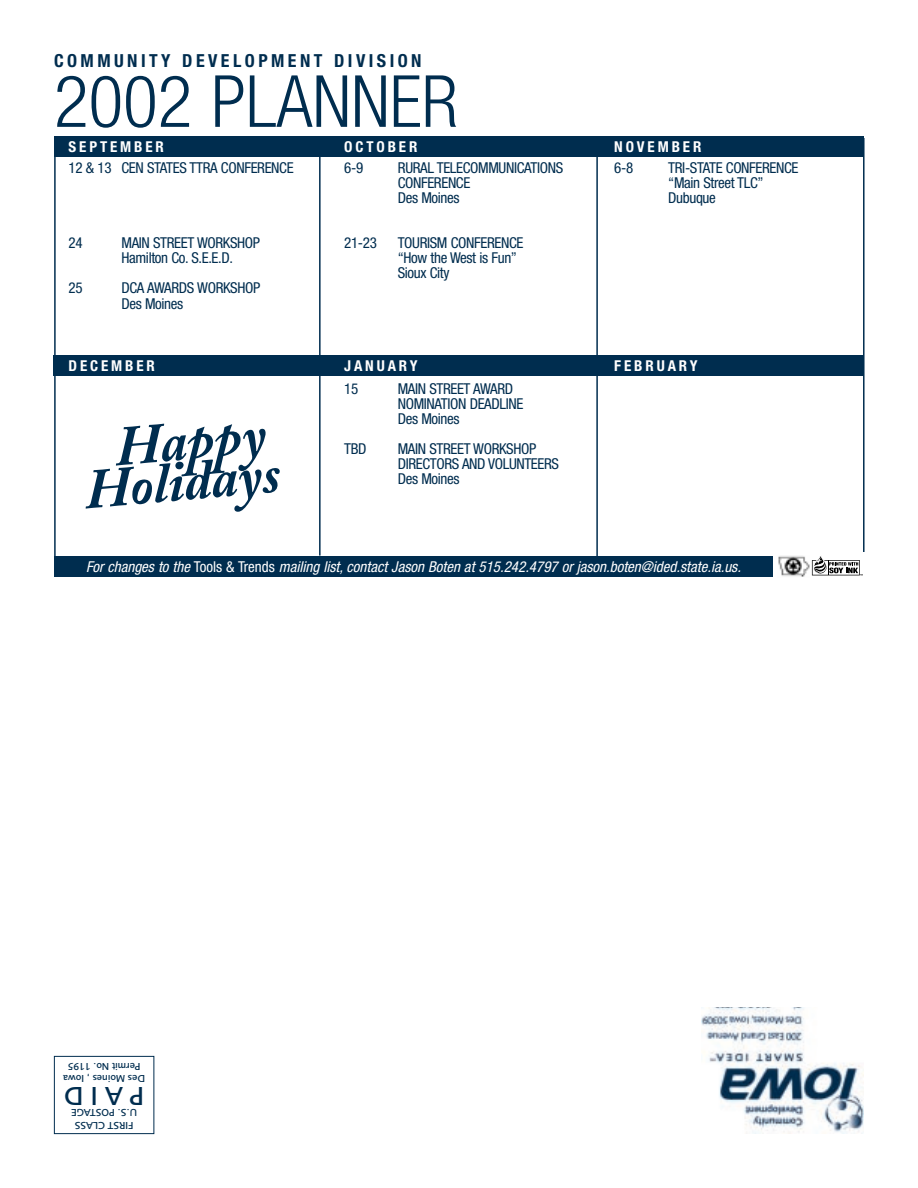
<style>
.page{position:relative;width:918px;height:1188px;background:#fff}
.page>*{position:absolute;margin:0;border:0;box-sizing:border-box;transform-origin:0 0}
.t1{font:300 condensed 72px "Helvetica Neue";color:#002d4f}
.t2{font:italic 700 55.65px "Adobe Caslon";color:#002d4f}
.t3{font:500 27px "Foundry Sans";color:#002d4f}
.t4{font:700 condensed 18px "Helvetica Neue";letter-spacing:.19em;color:#002d4f}
.t5{font:condensed 15px/15px "Helvetica Neue";letter-spacing:-.025em;color:#002d4f}
.t6{font:italic condensed 15px "Helvetica Neue";color:#fff}
.t7{font:700 condensed 15px "Helvetica Neue";letter-spacing:.19em;color:#fff}
.t8{font:500 10.5px/12.6px "Foundry Sans";color:#002d4f;text-align:center}
.s1{font-style:normal}
</style>
<div class="page">
<div style="left:54px;top:356px;width:810px;height:20px;background:#002d4f"></div>
<div style="left:54px;top:136px;width:810px;height:21px;background:#002d4f"></div>
<div style="left:54px;top:1056px;width:100px;height:78px;border:1px solid #002d4f"></div>
<img style="left:701px;top:1007px;width:163px;height:127px">
<img style="left:778px;top:556px;width:31px;height:21px">
<svg style="left:812px;top:556px;width:51px;height:19px"></svg>
<div style="left:54px;top:557px;width:719px;height:20px;background:#002d4f"></div>
<hr style="left:54px;top:153px;width:2px;height:407px;background:#002d4f">
<hr style="left:863px;top:138px;width:2px;height:414px;background:#002d4f">
<hr style="left:319px;top:142px;width:2px;height:414px;background:#002d4f">
<hr style="left:596px;top:143px;width:2px;height:414px;background:#002d4f">
<p class="t4" style="left:54px;top:54px;width:369px">COMMUNITY DEVELOPMENT DIVISION</p>
<h1 class="t1" style="left:54px;top:75px;width:405px">2002 PLANNER</h1>
<p class="t7" style="left:69px;top:142px;width:97px">SEPTEMBER</p>
<p class="t7" style="left:344px;top:142px;width:75px">OCTOBER</p>
<p class="t7" style="left:614px;top:142px;width:89px">NOVEMBER</p>
<p class="t5" style="left:69px;top:161px;width:226px">12 &amp; 13 CEN STATES TTRA CONFERENCE</p>
<p class="t5" style="left:344px;top:161px;width:20px">6-9</p>
<p class="t5" style="left:398px;top:161px;width:167px">RURAL TELECOMMUNICATIONS</p>
<p class="t5" style="left:614px;top:161px;width:20px">6-8</p>
<p class="t5" style="left:668px;top:161px;width:132px">TRI-STATE CONFERENCE</p>
<p class="t5" style="left:398px;top:176px;width:74px">CONFERENCE</p>
<p class="t5" style="left:668px;top:176px;width:97px">“Main Street TLC”</p>
<p class="t5" style="left:398px;top:191px;width:63px">Des Moines</p>
<p class="t5" style="left:668px;top:191px;width:49px">Dubuque</p>
<p class="t5" style="left:69px;top:236px;width:16px">24</p>
<p class="t5" style="left:122px;top:236px;width:140px">MAIN STREET WORKSHOP</p>
<p class="t5" style="left:344px;top:236px;width:34px">21-23</p>
<p class="t5" style="left:398px;top:236px;width:127px">TOURISM CONFERENCE</p>
<p class="t5" style="left:122px;top:251px;width:113px">Hamilton Co. S.E.E.D.</p>
<p class="t5" style="left:398px;top:251px;width:121px">“How the West is Fun”<br>Sioux City</p>
<p class="t5" style="left:69px;top:281px;width:16px">25</p>
<p class="t5" style="left:122px;top:281px;width:140px;line-height:16.5px">DCA AWARDS WORKSHOP<br>Des Moines</p>
<p class="t7" style="left:69px;top:360px;width:88px">DECEMBER</p>
<p class="t7" style="left:344px;top:360px;width:75px">JANUARY</p>
<p class="t7" style="left:614px;top:360px;width:85px">FEBRUARY</p>
<p class="t5" style="left:344px;top:383px;width:16px">15</p>
<p class="t5" style="left:398px;top:383px;width:127px">MAIN STREET AWARD<br>NOMINATION DEADLINE<br>Des Moines</p>
<p class="t5" style="left:344px;top:443px;width:24px">TBD</p>
<p class="t5" style="left:398px;top:443px;width:163px">MAIN STREET WORKSHOP<br>DIRECTORS AND VOLUNTEERS</p>
<h2 class="t2" style="left:113px;top:425px;width:153px;rotate:-5deg">Happy</h2>
<h2 class="t2" style="left:83px;top:468px;width:197px;rotate:-5deg">Holidays</h2>
<p class="t5" style="left:398px;top:473px;width:63px">Des Moines</p>
<p class="t6" style="left:86px;top:561px;width:659px">For changes to the <span class="s1">To o l s &amp; Tr e n d s</span> mailing list, contact Jason Boten at 515.242.4797 or jason.boten@ided.state.ia.us.</p>
<p class="t8" style="left:145px;top:1083px;width:83px;line-height:12px;rotate:-180deg">Des Moines , Iowa<br>Permit No. 1195</p>
<h3 class="t3" style="left:144px;top:1106px;width:81px;rotate:-180deg">PAID</h3>
<p class="t8" style="left:137px;top:1131px;width:67px;rotate:-180deg">FIRST CLASS<br>U.S. POSTAGE</p>
</div>
